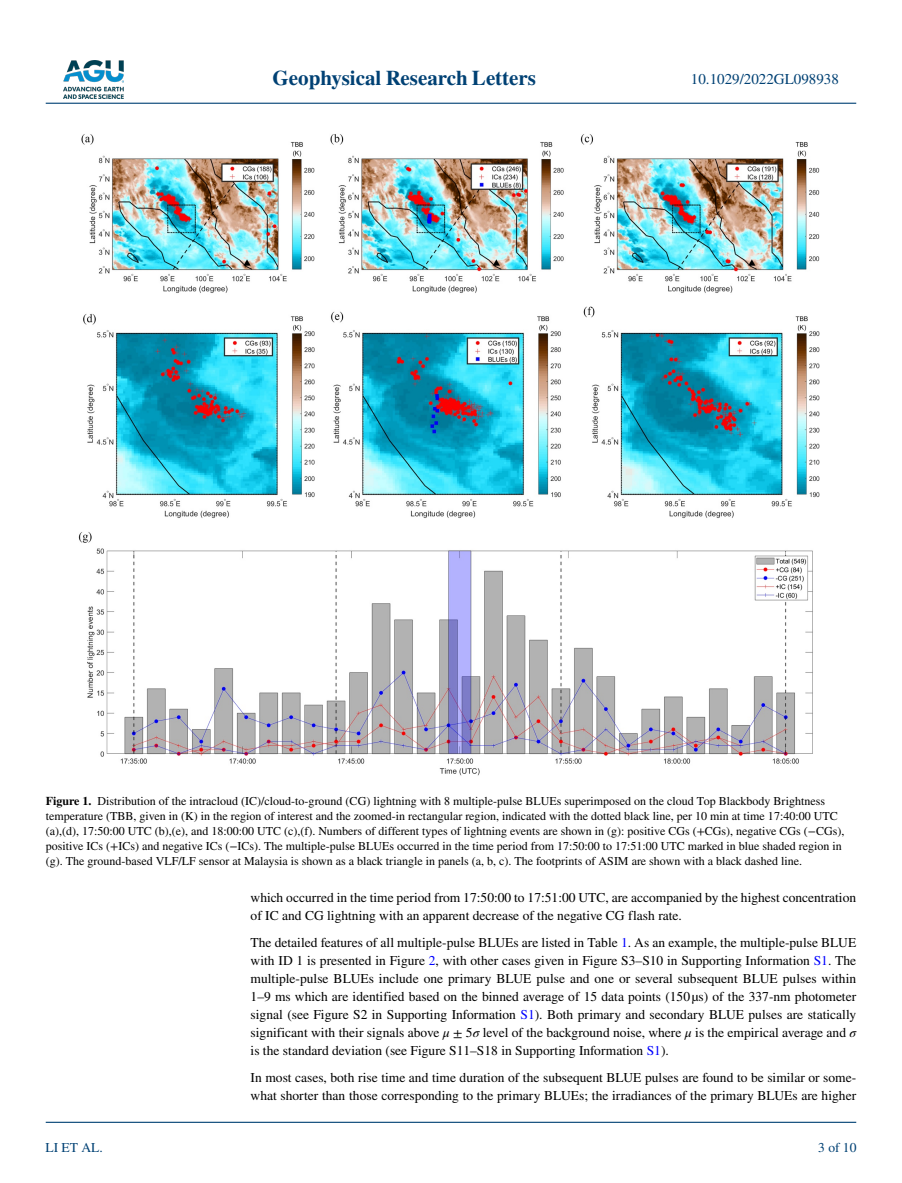
<style>
.page{position:relative;width:902px;height:1183px;background:#fff}
.page>*{position:absolute;margin:0;border:0;box-sizing:border-box;transform-origin:0 0}
.t1{font:700 21px "STIX";color:#004174}
.t2{font:15px "STIX";color:#004174}
.t3{font:13.5px/18px "STIX";color:#000}
.t4{font:13.5px "STIX";color:#004174}
.t5{font:12px/15px "STIX";color:#000}
.s1{font-weight:700}
.s2{color:#00f}
.s3{font-style:italic}
</style>
<div class="page">
<img style="left:63px;top:60px;width:60px;height:39px">
<hr style="left:46px;top:103px;width:810px;height:1px;background:#004174">
<hr style="left:46px;top:1121px;width:810px;height:1px;background:#004174">
<img style="left:79px;top:134px;width:741px;height:642px">
<h1 class="t1" style="left:272px;top:66px;width:265px">Geophysical Research Letters</h1>
<p class="t2" style="left:691px;top:69px;width:149px">10.1029/2022GL098938</p>
<p class="t5" style="left:46px;top:793px;width:800px"><span class="s1">Figure 1.</span> Distribution of the intracloud (IC)/cloud-to-ground (CG) lightning with 8 multiple-pulse BLUEs superimposed on the cloud Top Blackbody Brightness temperature (TBB, given in (K) in the region of interest and the zoomed-in rectangular region, indicated with the dotted black line, per 10 min at time 17:40:00 UTC (a),(d), 17:50:00 UTC (b),(e), and 18:00:00 UTC (c),(f). Numbers of different types of lightning events are shown in (g): positive CGs (+CGs), negative CGs (−CGs), positive ICs (+ICs) and negative ICs (−ICs). The multiple-pulse BLUEs occurred in the time period from 17:50:00 to 17:51:00 UTC marked in blue shaded region in (g). The ground-based VLF/LF sensor at Malaysia is shown as a black triangle in panels (a, b, c). The footprints of ASIM are shown with a black dashed line.</p>
<p class="t4" style="left:45px;top:1138px;width:59px">LI ET AL.</p>
<p class="t3" style="left:250px;top:889px;width:607px">which occurred in the time period from 17:50:00 to 17:51:00 UTC, are accompanied by the highest concentration of IC and CG lightning with an apparent decrease of the negative CG flash rate.</p>
<p class="t3" style="left:250px;top:934px;width:607px;text-align:justify">The detailed features of all multiple-pulse BLUEs are listed in Table <span class="s2">1</span>. As an example, the multiple-pulse BLUE with ID 1 is presented in Figure <span class="s2">2</span>, with other cases given in Figure S3–S10 in Supporting Information <span class="s2">S1</span>. The multiple-pulse BLUEs include one primary BLUE pulse and one or several subsequent BLUE pulses within 1–9 ms which are identified based on the binned average of 15 data points (150 µs) of the 337-nm photometer signal (see Figure S2 in Supporting Information <span class="s2">S1</span>). Both primary and secondary BLUE pulses are statically significant with their signals above <span class="s3">μ</span> ± 5<span class="s3">σ</span> level of the background noise, where <span class="s3">μ</span> is the empirical average and <span class="s3">σ </span>is the standard deviation (see Figure S11–S18 in Supporting Information <span class="s2">S1</span>).</p>
<p class="t3" style="left:250px;top:1069px;width:607px">In most cases, both rise time and time duration of the subsequent BLUE pulses are found to be similar or some&shy;what shorter than those corresponding to the primary BLUEs; the irradiances of the primary BLUEs are higher</p>
<p class="t4" style="left:818px;top:1138px;width:40px">3 of 10</p>
</div>
